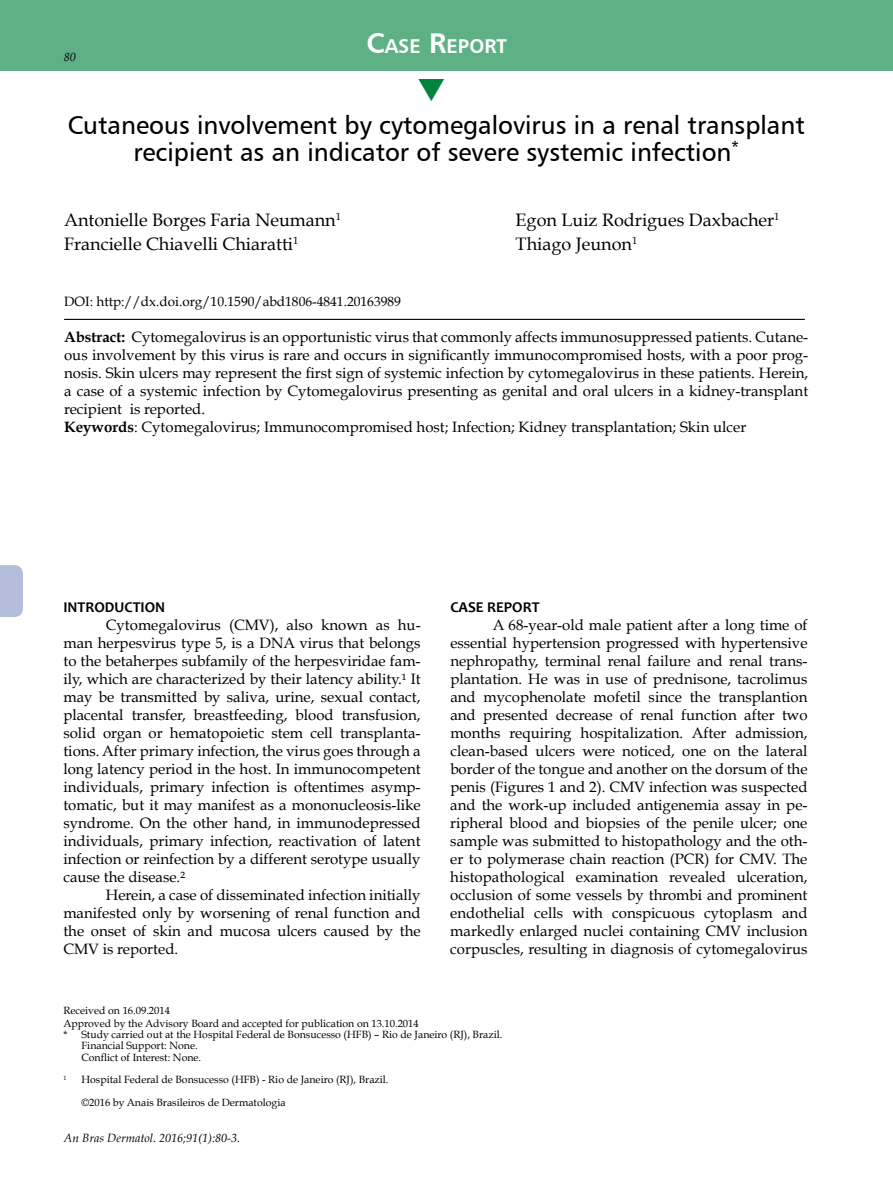
<style>
.page{position:relative;width:893px;height:1191px;background:#fff}
.page>*{position:absolute;margin:0;border:0;box-sizing:border-box;transform-origin:0 0}
.t1{font:25.5px/27px "Humanist 777 BT Roman B";color:#000;text-align:center}
.t2{font:19.95px "Humanist 777 BT Bold B";color:#fff}
.t3{font:18px "Book Antiqua";color:#000}
.t4{font:15px/18px "Book Antiqua";color:#000;text-align:justify}
.t5{font:700 15px "Candara";color:#000}
.t6{font:13.5px "Book Antiqua";color:#000}
.t7{font:italic 12px "Book Antiqua";color:#000}
.t8{font:10.5px/11.2px "Book Antiqua";color:#000}
.t9{font:6.15px "Book Antiqua";color:#000}
.s1{font-size:28.5px}
.s2{font-weight:700}
</style>
<div class="page">
<svg style="left:0;top:565px;width:23px;height:52px"></svg>
<div style="left:0;top:0;width:893px;height:71px;background:#5eb185"></div>
<hr style="left:64px;top:319px;width:741px;height:1px;background:#000">
<p class="t7" style="left:64px;top:50px;width:13px">80</p>
<h2 class="t2" style="left:366px;top:34px;width:142px"><span class="s1">C</span>ASE <span class="s1">R</span>EPORT</h2>
<h1 class="t1" style="left:68px;top:111px;width:738px">Cutaneous involvement by cytomegalovirus in a renal transplant recipient as an indicator of severe systemic infection<sup>*</sup></h1>
<p class="t3" style="left:64px;top:209px;width:278px">Antonielle Borges Faria Neumann<sup>1</sup></p>
<p class="t3" style="left:516px;top:209px;width:265px">Egon Luiz Rodrigues Daxbacher<sup>1</sup></p>
<p class="t3" style="left:64px;top:233px;width:236px">Francielle Chiavelli Chiaratti<sup>1</sup></p>
<p class="t3" style="left:516px;top:233px;width:123px">Thiago Jeunon<sup>1</sup></p>
<p class="t6" style="left:64px;top:293px;width:338px">DOI: http://dx.doi.org/10.1590/abd1806-4841.20163989</p>
<p class="t4" style="left:64px;top:328px;width:746px;text-align:left"><span class="s2">Abstract:</span> Cytomegalovirus is an opportunistic virus that commonly affects immunosuppressed patients. Cutane&shy;ous involvement by this virus is rare and occurs in significantly immunocompromised hosts, with a poor prog&shy;nosis. Skin ulcers may represent the first sign of systemic infection by cytomegalovirus in these patients. Herein, a case of a systemic infection by Cytomegalovirus presenting as genital and oral ulcers in a kidney-transplant recipient is reported.<br><span class="s2">Keywords</span>: Cytomegalovirus; Immunocompromised host; Infection; Kidney transplantation; Skin ulcer</p>
<p class="t5" style="left:63px;top:598px;width:103px">INTRODUCTION</p>
<p class="t4" style="left:63px;top:616px;width:359px;text-indent:43px">Cytomegalovirus (CMV), also known as hu&shy;man herpesvirus type 5, is a DNA virus that belongs to the betaherpes subfamily of the herpesviridae fam&shy;ily, which are characterized by their latency ability.¹ It may be transmitted by saliva, urine, sexual contact, placental transfer, breastfeeding, blood transfusion, solid organ or hematopoietic stem cell transplanta&shy;tions. After primary infection, the virus goes through a long latency period in the host. In immunocompetent individuals, primary infection is oftentimes asymp&shy;tomatic, but it may manifest as a mononucleosis-like syndrome. On the other hand, in immunodepressed individuals, primary infection, reactivation of latent infection or reinfection by a different serotype usually cause the disease.²</p>
<p class="t4" style="left:63px;top:886px;width:359px;text-indent:43px">Herein, a case of disseminated infection initially manifested only by worsening of renal function and the onset of skin and mucosa ulcers caused by the CMV is reported.</p>
<p class="t5" style="left:450px;top:598px;width:91px">CASE REPORT</p>
<p class="t4" style="left:450px;top:616px;width:359px;text-indent:43px">A 68-year-old male patient after a long time of essential hypertension progressed with hypertensive nephropathy, terminal renal failure and renal trans&shy;plantation. He was in use of prednisone, tacrolimus and mycophenolate mofetil since the transplantion and presented decrease of renal function after two months requiring hospitalization. After admission, clean-based ulcers were noticed, one on the lateral border of the tongue and another on the dorsum of the penis (Figures 1 and 2). CMV infection was suspected and the work-up included antigenemia assay in pe&shy;ripheral blood and biopsies of the penile ulcer; one sample was submitted to histopathology and the oth&shy;er to polymerase chain reaction (PCR) for CMV. The histopathological examination revealed ulceration, occlusion of some vessels by thrombi and prominent endothelial cells with conspicuous cytoplasm and markedly enlarged nuclei containing CMV inclusion corpuscles, resulting in diagnosis of cytomegalovirus</p>
<p class="t8" style="left:63px;top:1004px;width:357px;line-height:12.8px">Received on 16.09.2014<br>Approved by the Advisory Board and accepted for publication on 13.10.2014</p>
<p class="t8" style="left:81px;top:1028px;width:422px;text-indent:-18px">* Study carried out at the Hospital Federal de Bonsucesso (HFB) – Rio de Janeiro (RJ), Brazil.<br>Financial Support: None.<br>Conflict of Interest: None.</p>
<p class="t9" style="left:63px;top:1073px;width:5px">1</p>
<p class="t8" style="left:81px;top:1068px;width:309px;line-height:22.5px">Hospital Federal de Bonsucesso (HFB) - Rio de Janeiro (RJ), Brazil. ©2016 by Anais Brasileiros de Dermatologia</p>
<p class="t7" style="left:64px;top:1131px;width:178px">An Bras Dermatol. 2016;91(1):80-3.</p>
</div>
